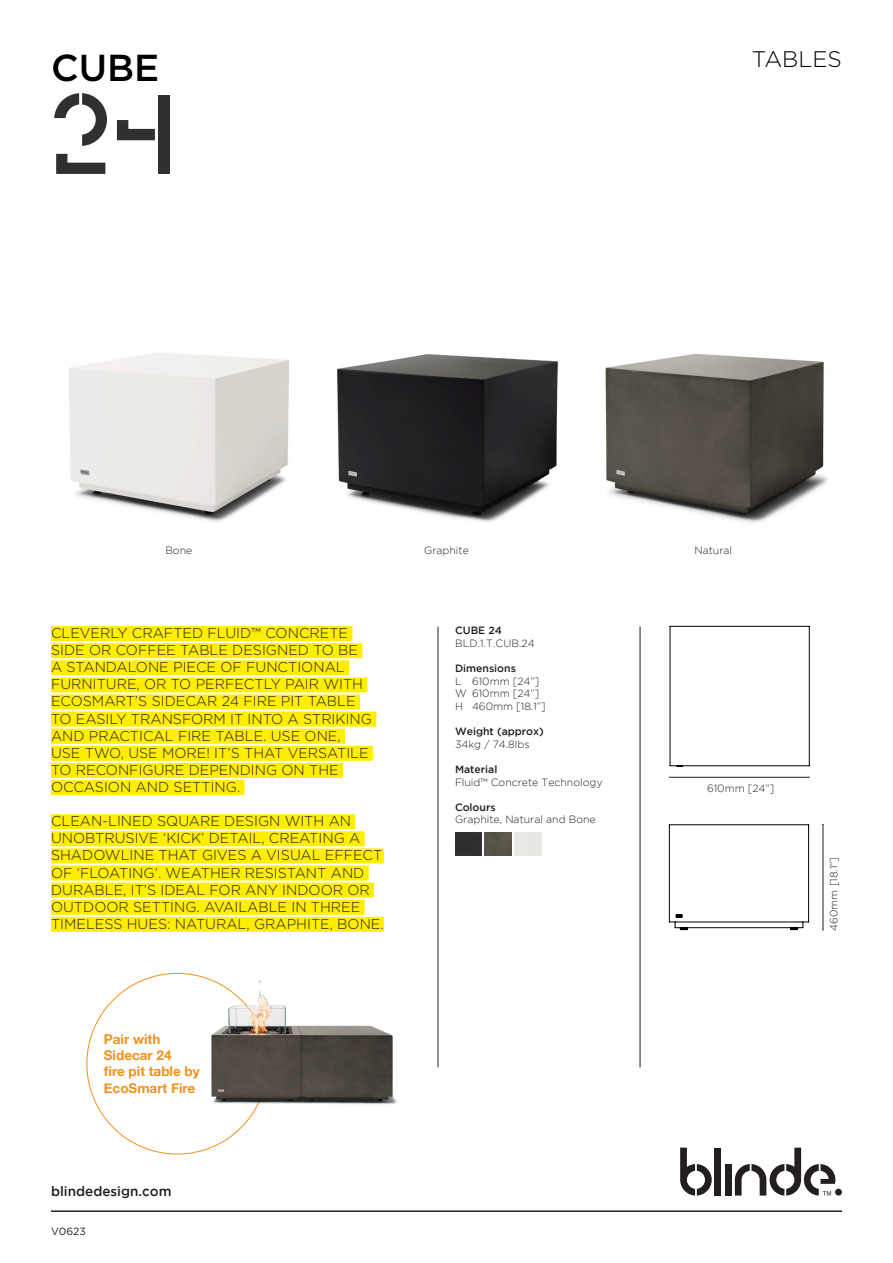
<style>
.page{position:relative;width:893px;height:1263px;background:#fff}
.page>*{position:absolute;margin:0;border:0;box-sizing:border-box;transform-origin:0 0}
.t1{font:500 37.5px "Gotham";color:#000}
.t2{font:300 22.5px "Gotham";color:#000}
.t3{font:300 14.25px/17.1px "Gotham";color:#231f20}
.t4{font:700 13.5px/16.2px "Helvetica Neue";color:#f4901d}
.t5{font:500 13.5px "Gotham";color:#231f20}
.t6{font:300 10.5px "Gotham";color:#231f20}
.t7{font:500 10.5px "Gotham";color:#231f20}
.t8{font:10.5px "Gotham";color:#231f20}
</style>
<div class="page">
<hr style="left:51px;top:1210px;width:791px;height:2px;background:#231f20">
<svg style="left:680px;top:1147px;width:32px;height:48px"></svg>
<div style="left:714px;top:1147px;width:7px;height:48px;background:#231f20"></div>
<div style="left:725px;top:1164px;width:7px;height:31px;background:#231f20"></div>
<div style="left:835px;top:1189px;width:7px;height:6px;background:#231f20;border-radius:50%"></div>
<svg style="left:735px;top:1147px;width:100px;height:48px"></svg>
<div style="left:51px;top:626px;width:301px;height:15px;background:#ffee01"></div>
<div style="left:51px;top:643px;width:311px;height:15px;background:#ffee01"></div>
<div style="left:51px;top:660px;width:298px;height:15px;background:#ffee01"></div>
<div style="left:51px;top:677px;width:316px;height:15px;background:#ffee01"></div>
<div style="left:51px;top:694px;width:309px;height:15px;background:#ffee01"></div>
<div style="left:51px;top:712px;width:325px;height:15px;background:#ffee01"></div>
<div style="left:51px;top:729px;width:294px;height:15px;background:#ffee01"></div>
<div style="left:51px;top:746px;width:322px;height:15px;background:#ffee01"></div>
<div style="left:51px;top:763px;width:292px;height:15px;background:#ffee01"></div>
<div style="left:51px;top:780px;width:194px;height:15px;background:#ffee01"></div>
<div style="left:51px;top:814px;width:304px;height:15px;background:#ffee01"></div>
<div style="left:51px;top:831px;width:314px;height:15px;background:#ffee01"></div>
<div style="left:51px;top:848px;width:333px;height:15px;background:#ffee01"></div>
<div style="left:51px;top:865px;width:318px;height:15px;background:#ffee01"></div>
<div style="left:51px;top:883px;width:323px;height:15px;background:#ffee01"></div>
<div style="left:51px;top:900px;width:314px;height:15px;background:#ffee01"></div>
<div style="left:51px;top:917px;width:333px;height:15px;background:#ffee01"></div>
<img style="left:455px;top:832px;width:26px;height:23px">
<img style="left:485px;top:832px;width:26px;height:23px">
<hr style="left:670px;top:777px;width:139px;height:1px;background:#231f20">
<hr style="left:438px;top:627px;width:1px;height:440px;background:#231f20">
<hr style="left:640px;top:627px;width:1px;height:440px;background:#231f20">
<hr style="left:823px;top:824px;width:1px;height:106px;background:#231f20">
<img style="left:69px;top:353px;width:221px;height:169px">
<img style="left:337px;top:354px;width:221px;height:168px">
<img style="left:605px;top:354px;width:223px;height:169px">
<svg style="left:669px;top:625px;width:141px;height:142px"></svg>
<svg style="left:669px;top:824px;width:140px;height:106px"></svg>
<img style="left:211px;top:981px;width:186px;height:149px">
<svg style="left:56px;top:154px;width:49px;height:20px"></svg>
<svg style="left:54px;top:93px;width:53px;height:53px"></svg>
<svg style="left:117px;top:120px;width:38px;height:20px"></svg>
<div style="left:158px;top:95px;width:11px;height:79px;background:#312f30"></div>
<p class="t1" style="left:51px;top:43px;width:110px">CUBE</p>
<h2 class="t2" style="left:752px;top:45px;width:91px">TABLES</h2>
<p class="t6" style="left:165px;top:545px;width:28px">Bone</p>
<p class="t6" style="left:424px;top:545px;width:46px">Graphite</p>
<p class="t6" style="left:694px;top:545px;width:39px">Natural</p>
<p class="t3" style="left:51px;top:624px;width:323px">CLEVERLY CRAFTED FLUID™ CONCRETE SIDE OR COFFEE TABLE DESIGNED TO BE A STANDALONE PIECE OF FUNCTIONAL FURNITURE, OR TO PERFECTLY PAIR WITH ECOSMART’S SIDECAR 24 FIRE PIT TABLE TO EASILY TRANSFORM IT INTO A STRIKING AND PRACTICAL FIRE TABLE. USE ONE, USE TWO, USE MORE! IT’S THAT VERSATILE TO RECONFIGURE DEPENDING ON THE OCCASION AND SETTING.</p>
<p class="t3" style="left:51px;top:812px;width:334px">CLEAN-LINED SQUARE DESIGN WITH AN UNOBTRUSIVE ‘KICK’ DETAIL, CREATING A SHADOWLINE THAT GIVES A VISUAL EFFECT OF ‘FLOATING’. WEATHER RESISTANT AND DURABLE, IT’S IDEAL FOR ANY INDOOR OR OUTDOOR SETTING. AVAILABLE IN THREE TIMELESS HUES: NATURAL, GRAPHITE, BONE.</p>
<p class="t4" style="left:104px;top:1031px;width:97px">Pair with<br>Sidecar 24<br>fire pit table by<br>EcoSmart Fire</p>
<p class="t5" style="left:51px;top:1183px;width:122px">blindedesign.com</p>
<p class="t8" style="left:51px;top:1225px;width:36px">V0623</p>
<p class="t7" style="left:455px;top:625px;width:49px">CUBE 24</p>
<p class="t6" style="left:455px;top:637px;width:81px">BLD.1.T.CUB.24</p>
<p class="t7" style="left:455px;top:662px;width:62px">Dimensions</p>
<p class="t6" style="left:455px;top:675px;width:86px">L 610mm [24”]</p>
<p class="t6" style="left:455px;top:688px;width:86px">W 610mm [24”]</p>
<p class="t6" style="left:455px;top:700px;width:92px">H 460mm [18.1”]</p>
<p class="t7" style="left:455px;top:725px;width:90px">Weight (approx)</p>
<p class="t6" style="left:455px;top:738px;width:76px">34kg / 74.8lbs</p>
<p class="t7" style="left:455px;top:763px;width:44px">Material</p>
<p class="t6" style="left:455px;top:776px;width:149px">Fluid™ Concrete Technology</p>
<p class="t7" style="left:455px;top:801px;width:42px">Colours</p>
<p class="t6" style="left:455px;top:814px;width:142px">Graphite, Natural and Bone</p>
<p class="t6" style="left:707px;top:782px;width:69px">610mm [24”]</p>
<p class="t6" style="left:828px;top:931px;width:75px;rotate:-90deg">460mm [18.1”]</p>
</div>
